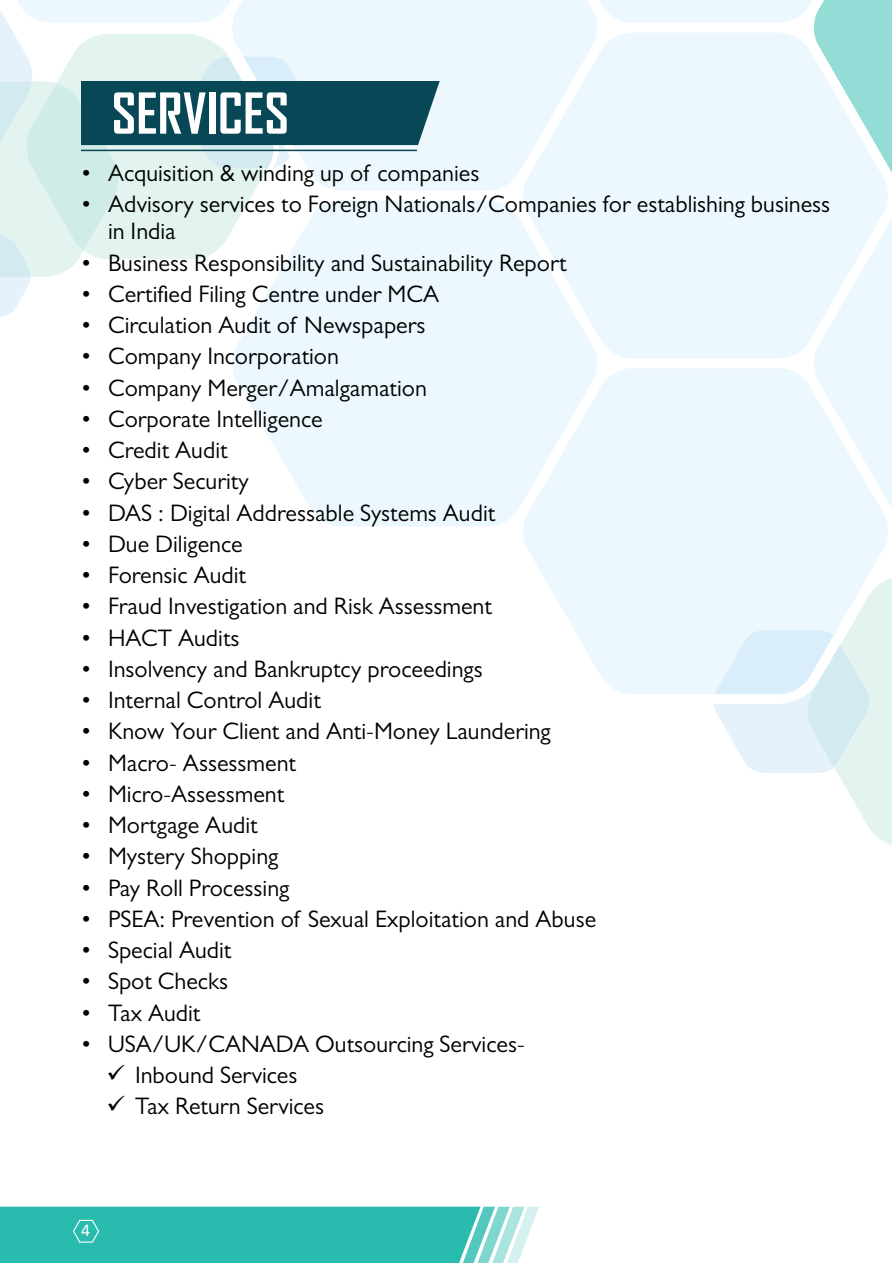
<style>
.page{position:relative;width:893px;height:1263px;background:#fff}
.page>*{position:absolute;margin:0;border:0;box-sizing:border-box;transform-origin:0 0}
.t1{font:700 54px "Agency FB";color:#fff}
.t2{font:24px/31.2px "Gill Sans";color:#000}
.t3{font:18px "Calibri";color:#fff}
</style>
<div class="page">
<svg style="left:714px;top:704px;width:178px;height:141px"></svg>
<svg style="left:523px;top:536px;width:369px;height:168px;fill:#ecf8fe"></svg>
<svg style="left:232px;top:200px;width:279px;height:326px;background:#eef8fe"></svg>
<svg style="left:511px;top:0;width:381px;height:536px;background:#e9f7fc"></svg>
<svg style="left:440px;top:0;width:169px;height:200px;background:#edf8fe"></svg>
<svg style="left:0;top:1207px;width:539px;height:56px;background:#3bc0b5"></svg>
<svg style="left:0;top:0;width:440px;height:318px"></svg>
<hr style="left:81px;top:150px;width:336px;height:1px;background:#084756">
<h1 class="t1" style="left:112px;top:80px;width:179px">SERVICES</h1>
<p class="t2" style="left:81px;top:157px;width:400px">• Acquisition &amp; winding up of companies</p>
<p class="t2" style="left:108px;top:191px;width:724px;line-height:27px;text-indent:-27px">• Advisory services to Foreign Nationals/Companies for establishing business in India</p>
<p class="t2" style="left:81px;top:247px;width:487px">• Business Responsibility and Sustainability Report</p>
<p class="t2" style="left:81px;top:278px;width:360px">• Certified Filing Centre under MCA</p>
<p class="t2" style="left:81px;top:309px;width:346px">• Circulation Audit of Newspapers</p>
<p class="t2" style="left:81px;top:340px;width:259px">• Company Incorporation</p>
<p class="t2" style="left:81px;top:372px;width:347px">• Company Merger/Amalgamation</p>
<p class="t2" style="left:81px;top:403px;width:243px">• Corporate Intelligence</p>
<p class="t2" style="left:81px;top:434px;width:148px">• Credit Audit</p>
<p class="t2" style="left:81px;top:465px;width:169px">• Cyber Security</p>
<p class="t2" style="left:81px;top:497px;width:416px">• DAS : Digital Addressable Systems Audit</p>
<p class="t2" style="left:81px;top:528px;width:163px">• Due Diligence</p>
<p class="t2" style="left:81px;top:559px;width:167px">• Forensic Audit</p>
<p class="t2" style="left:81px;top:590px;width:412px">• Fraud Investigation and Risk Assessment</p>
<p class="t2" style="left:81px;top:622px;width:160px">• HACT Audits</p>
<p class="t2" style="left:81px;top:653px;width:403px">• Insolvency and Bankruptcy proceedings</p>
<p class="t2" style="left:81px;top:684px;width:241px">• Internal Control Audit</p>
<p class="t2" style="left:81px;top:715px;width:471px">• Know Your Client and Anti-Money Laundering</p>
<p class="t2" style="left:81px;top:747px;width:216px">• Macro- Assessment</p>
<p class="t2" style="left:81px;top:778px;width:205px">• Micro-Assessment</p>
<p class="t2" style="left:81px;top:809px;width:178px">• Mortgage Audit</p>
<p class="t2" style="left:81px;top:840px;width:199px">• Mystery Shopping</p>
<p class="t2" style="left:81px;top:872px;width:210px">• Pay Roll Processing</p>
<p class="t2" style="left:81px;top:903px;width:517px">• PSEA: Prevention of Sexual Exploitation and Abuse</p>
<p class="t2" style="left:81px;top:934px;width:152px">• Special Audit</p>
<p class="t2" style="left:81px;top:965px;width:149px">• Spot Checks</p>
<p class="t2" style="left:81px;top:997px;width:121px">• Tax Audit</p>
<p class="t2" style="left:135px;top:1028px;width:391px;text-indent:-54px">• USA/UK/CANADA Outsourcing Services-<br>Inbound Services<br>Tax Return Services</p>
<p class="t3" style="left:81px;top:1217px;width:11px">4</p>
</div>
